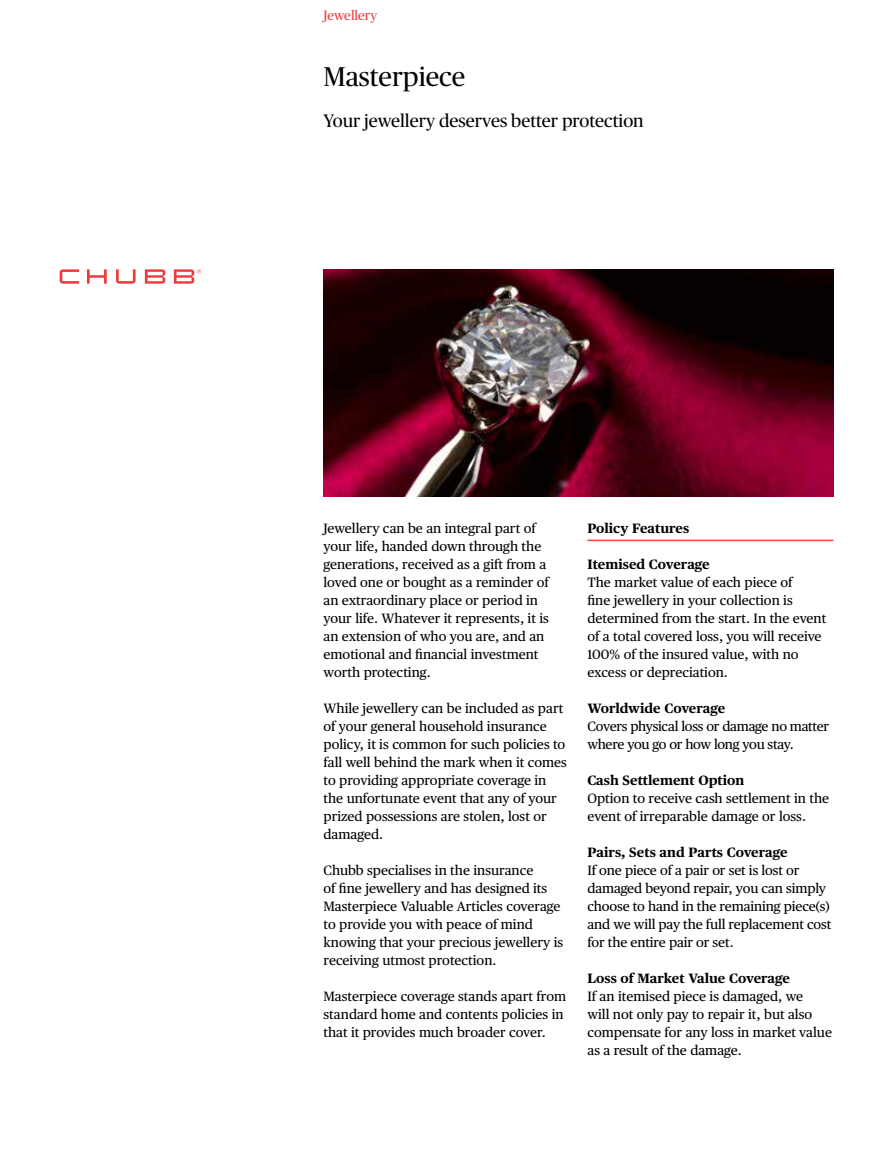
<style>
.page{position:relative;width:893px;height:1161px;background:#fff}
.page>*{position:absolute;margin:0;border:0;box-sizing:border-box;transform-origin:0 0}
.t1{font:27px "Chubb Publico";color:#000}
.t2{font:18px "Chubb Publico";color:#000}
.t3{font:13.5px/18px "Chubb Publico Text";color:#000}
.t4{font:13.5px/18px "Chubb Publico Text";letter-spacing:-.02em;color:#000}
.t5{font:700 13.5px "Chubb Publico Text";color:#000}
.t6{font:13.5px "Chubb Publico";color:#ec3b3d}
.s1{font-weight:700}
</style>
<div class="page">
<hr style="left:587px;top:540px;width:246px;height:1px;background:#ed4436">
<img style="left:324px;top:269px;width:509px;height:228px">
<svg style="left:60px;top:269px;width:141px;height:15px"></svg>
<p class="t6" style="left:324px;top:6px;width:55px">Jewellery</p>
<p class="t1" style="left:324px;top:58px;width:143px">Masterpiece</p>
<p class="t2" style="left:324px;top:108px;width:322px">Your jewellery deserves better protection</p>
<p class="t3" style="left:324px;top:518px;width:227px">Jewellery can be an integral part of your life, handed down through the generations, received as a gift from a loved one or bought as a reminder of an extraordinary place or period in your life. Whatever it represents, it is an extension of who you are, and an emotional and financial investment worth protecting.</p>
<p class="t3" style="left:324px;top:698px;width:245px">While jewellery can be included as part of your general household insurance policy, it is common for such policies to fall well behind the mark when it comes to providing appropriate coverage in the unfortunate event that any of your prized possessions are stolen, lost or damaged.</p>
<p class="t3" style="left:324px;top:860px;width:241px">Chubb specialises in the insurance<br>of fine jewellery and has designed its Masterpiece Valuable Articles coverage to provide you with peace of mind knowing that your precious jewellery is receiving utmost protection.</p>
<p class="t3" style="left:324px;top:986px;width:244px">Masterpiece coverage stands apart from standard home and contents policies in that it provides much broader cover.</p>
<p class="t5" style="left:587px;top:518px;width:103px">Policy Features</p>
<p class="t3" style="left:587px;top:554px;width:240px"><span class="s1">Itemised Coverage<br></span>The market value of each piece of<br>fine jewellery in your collection is determined from the start. In the event of a total covered loss, you will receive<br>100% of the insured value, with no excess or depreciation.</p>
<p class="t4" style="left:587px;top:698px;width:243px"><span class="s1">Worldwide Coverage<br></span>Covers physical loss or damage no matter where you go or how long you stay.</p>
<p class="t3" style="left:587px;top:770px;width:243px"><span class="s1">Cash Settlement Option<br></span>Option to receive cash settlement in the event of irreparable damage or loss.</p>
<p class="t3" style="left:587px;top:842px;width:245px"><span class="s1">Pairs, Sets and Parts Coverage<br></span>If one piece of a pair or set is lost or damaged beyond repair, you can simply choose to hand in the remaining piece(s) and we will pay the full replacement cost for the entire pair or set.</p>
<p class="t3" style="left:587px;top:968px;width:246px"><span class="s1">Loss of Market Value Coverage<br></span>If an itemised piece is damaged, we<br>will not only pay to repair it, but also compensate for any loss in market value as a result of the damage.</p>
</div>
